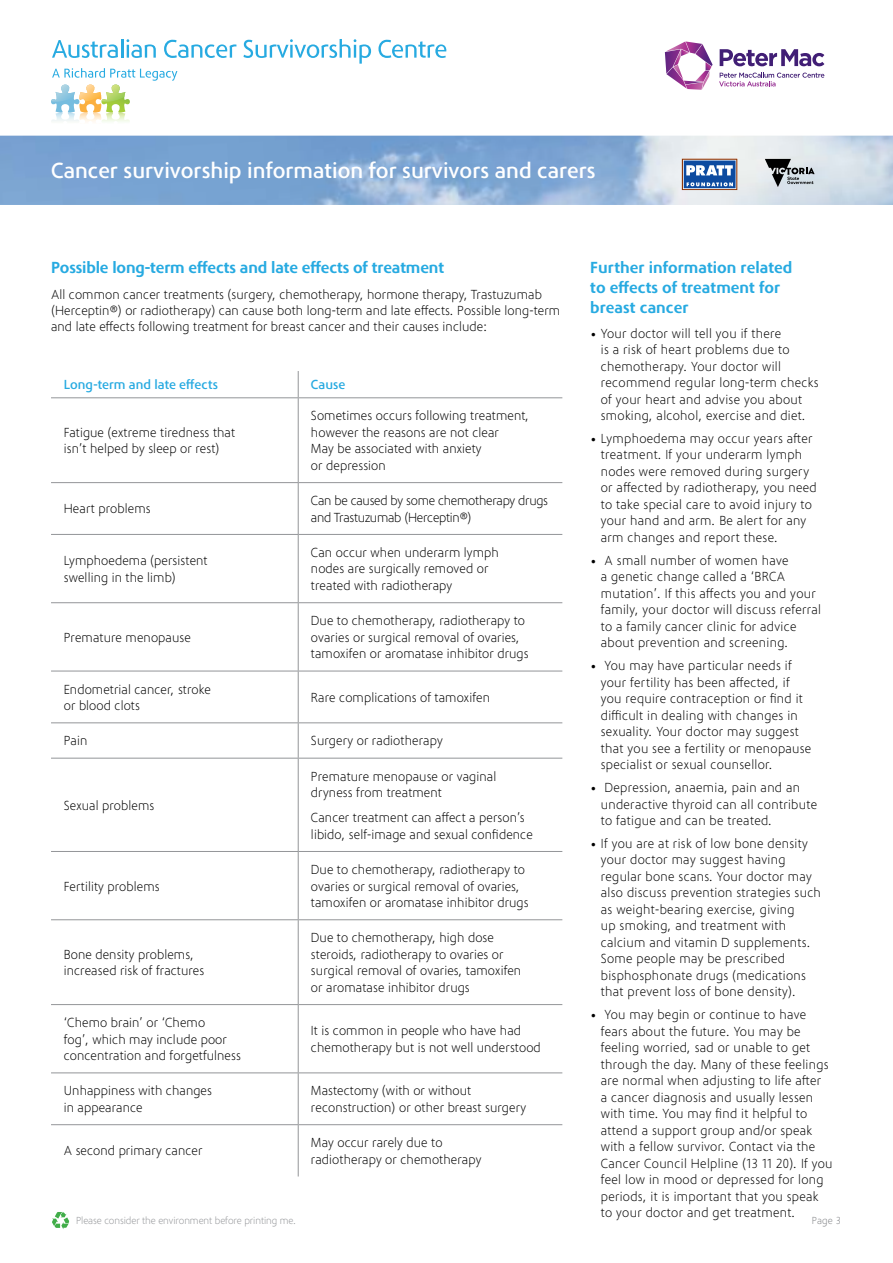
<style>
.page{position:relative;width:893px;height:1263px;background:#fff}
.page>*{position:absolute;margin:0;border:0;box-sizing:border-box;transform-origin:0 0}
.t1{font:500 22.5px "Phoenica";color:#fff}
.t2{font:700 16.5px/19.5px "Phoenica";color:#27aae1}
.t3{font:300 13.5px/16.5px "Phoenica";letter-spacing:-.005em;color:#000}
.t4{font:300 13.5px/16.5px "Phoenica";letter-spacing:-.03em;color:#000}
.t5{font:500 13.5px "Phoenica";letter-spacing:.005em;color:#27aae1}
.t6{font:300 10.5px "Phoenica";letter-spacing:-.02em;color:#939598}
.t7{font:300 10.5px "Phoenica";color:#808285}
</style>
<div class="page">
<img style="left:0;top:136px;width:893px;height:69px">
<svg style="left:720px;top:49px;width:104px;height:17px"></svg>
<svg style="left:719px;top:72px;width:105px;height:14px"></svg>
<svg style="left:665px;top:41px;width:48px;height:49px"></svg>
<svg style="left:765px;top:159px;width:50px;height:28px"></svg>
<svg style="left:52px;top:39px;width:104px;height:19px"></svg>
<svg style="left:164px;top:40px;width:72px;height:18px"></svg>
<svg style="left:243px;top:39px;width:128px;height:25px"></svg>
<svg style="left:378px;top:40px;width:68px;height:18px"></svg>
<svg style="left:51px;top:68px;width:126px;height:54px"></svg>
<svg style="left:52px;top:1212px;width:17px;height:17px"></svg>
<div style="left:682px;top:158px;width:55px;height:32px;background:#d7b9a9"></div>
<svg style="left:682px;top:159px;width:55px;height:31px;background:#6481b0"></svg>
<svg style="left:298px;top:371px;width:1px;height:26px"></svg>
<hr style="left:51px;top:397px;width:247px;height:1px;background:#939598">
<hr style="left:298px;top:397px;width:264px;height:1px;background:#939598">
<hr style="left:298px;top:398px;width:1px;height:84px;background:#939598">
<hr style="left:51px;top:482px;width:247px;height:1px;background:#939598">
<hr style="left:298px;top:482px;width:264px;height:1px;background:#939598">
<hr style="left:298px;top:483px;width:1px;height:51px;background:#939598">
<hr style="left:51px;top:534px;width:247px;height:1px;background:#939598">
<hr style="left:298px;top:534px;width:264px;height:1px;background:#939598">
<hr style="left:298px;top:535px;width:1px;height:67px;background:#939598">
<hr style="left:51px;top:602px;width:247px;height:1px;background:#939598">
<hr style="left:298px;top:602px;width:264px;height:1px;background:#939598">
<hr style="left:298px;top:603px;width:1px;height:68px;background:#939598">
<hr style="left:51px;top:671px;width:247px;height:1px;background:#939598">
<hr style="left:298px;top:671px;width:264px;height:1px;background:#939598">
<hr style="left:298px;top:671px;width:1px;height:51px;background:#939598">
<hr style="left:51px;top:722px;width:247px;height:1px;background:#939598">
<hr style="left:298px;top:722px;width:264px;height:1px;background:#939598">
<hr style="left:298px;top:723px;width:1px;height:35px;background:#939598">
<hr style="left:51px;top:758px;width:247px;height:1px;background:#939598">
<hr style="left:298px;top:758px;width:264px;height:1px;background:#939598">
<hr style="left:298px;top:758px;width:1px;height:93px;background:#939598">
<hr style="left:51px;top:851px;width:247px;height:1px;background:#939598">
<hr style="left:298px;top:851px;width:264px;height:1px;background:#939598">
<hr style="left:298px;top:852px;width:1px;height:67px;background:#939598">
<hr style="left:51px;top:919px;width:247px;height:1px;background:#939598">
<hr style="left:298px;top:919px;width:264px;height:1px;background:#939598">
<hr style="left:298px;top:920px;width:1px;height:84px;background:#939598">
<hr style="left:51px;top:1004px;width:247px;height:1px;background:#939598">
<hr style="left:298px;top:1004px;width:264px;height:1px;background:#939598">
<hr style="left:298px;top:1005px;width:1px;height:67px;background:#939598">
<hr style="left:51px;top:1072px;width:247px;height:1px;background:#939598">
<hr style="left:298px;top:1072px;width:264px;height:1px;background:#939598">
<hr style="left:298px;top:1073px;width:1px;height:51px;background:#939598">
<hr style="left:51px;top:1124px;width:247px;height:1px;background:#939598">
<hr style="left:298px;top:1124px;width:264px;height:1px;background:#939598">
<hr style="left:298px;top:1125px;width:1px;height:51px;background:#939598">
<h1 class="t1" style="left:51px;top:157px;width:546px">Cancer survivorship information for survivors and carers</h1>
<p class="t2" style="left:51px;top:258px;width:395px">Possible long-term effects and late effects of treatment</p>
<p class="t3" style="left:51px;top:286px;width:511px">All common cancer treatments (surgery, chemotherapy, hormone therapy, Trastuzumab (Herceptin®) or radiotherapy) can cause both long-term and late effects. Possible long-term and late effects following treatment for breast cancer and their causes include:</p>
<p class="t2" style="left:590px;top:258px;width:204px">Further information related to effects of treatment for breast cancer</p>
<p class="t3" style="left:601px;top:325px;width:219px;text-indent:-11px">• Your doctor will tell you if there<br>is a risk of heart problems due to chemotherapy. Your doctor will recommend regular long-term checks of your heart and advise you about smoking, alcohol, exercise and diet.</p>
<p class="t3" style="left:601px;top:430px;width:218px;text-indent:-11px">• Lymphoedema may occur years after treatment. If your underarm lymph nodes were removed during surgery or affected by radiotherapy, you need to take special care to avoid injury to your hand and arm. Be alert for any arm changes and report these.</p>
<p class="t3" style="left:601px;top:552px;width:222px;text-indent:-11px">• A small number of women have<br>a genetic change called a ‘BRCA mutation’. If this affects you and your family, your doctor will discuss referral to a family cancer clinic for advice about prevention and screening.</p>
<p class="t3" style="left:601px;top:658px;width:212px;text-indent:-11px">• You may have particular needs if your fertility has been affected, if you require contraception or find it difficult in dealing with changes in sexuality. Your doctor may suggest that you see a fertility or menopause specialist or sexual counsellor.</p>
<p class="t3" style="left:601px;top:779px;width:218px;text-indent:-11px">• Depression, anaemia, pain and an underactive thyroid can all contribute to fatigue and can be treated.</p>
<p class="t3" style="left:601px;top:835px;width:222px;text-indent:-11px">• If you are at risk of low bone density your doctor may suggest having regular bone scans. Your doctor may also discuss prevention strategies such as weight-bearing exercise, giving<br>up smoking, and treatment with calcium and vitamin D supplements.<br>Some people may be prescribed bisphosphonate drugs (medications that prevent loss of bone density).</p>
<p class="t3" style="left:601px;top:1007px;width:233px;text-indent:-11px">• You may begin or continue to have fears about the future. You may be feeling worried, sad or unable to get through the day. Many of these feelings are normal when adjusting to life after<br>a cancer diagnosis and usually lessen with time. You may find it helpful to attend a support group and/or speak with a fellow survivor. Contact via the Cancer Council Helpline (13 11 20). If you feel low in mood or depressed for long periods, it is important that you speak to your doctor and get treatment.</p>
<p class="t5" style="left:64px;top:377px;width:156px">Long-term and late effects</p>
<p class="t5" style="left:311px;top:377px;width:36px">Cause</p>
<p class="t3" style="left:64px;top:424px;width:173px">Fatigue (extreme tiredness that isn’t helped by sleep or rest)</p>
<p class="t3" style="left:311px;top:408px;width:220px">Sometimes occurs following treatment, however the reasons are not clear<br>May be associated with anxiety<br>or depression</p>
<p class="t3" style="left:64px;top:501px;width:89px">Heart problems</p>
<p class="t4" style="left:311px;top:493px;width:239px">Can be caused by some chemotherapy drugs and Trastuzumab (Herceptin®)</p>
<p class="t3" style="left:64px;top:553px;width:146px">Lymphoedema (persistent swelling in the limb)</p>
<p class="t3" style="left:311px;top:544px;width:190px">Can occur when underarm lymph nodes are surgically removed or treated with radiotherapy</p>
<p class="t3" style="left:64px;top:629px;width:129px">Premature menopause</p>
<p class="t3" style="left:311px;top:613px;width:219px">Due to chemotherapy, radiotherapy to ovaries or surgical removal of ovaries, tamoxifen or aromatase inhibitor drugs</p>
<p class="t3" style="left:64px;top:681px;width:149px">Endometrial cancer, stroke or blood clots</p>
<p class="t3" style="left:311px;top:689px;width:181px">Rare complications of tamoxifen</p>
<p class="t3" style="left:64px;top:733px;width:25px">Pain</p>
<p class="t3" style="left:311px;top:733px;width:133px">Surgery or radiotherapy</p>
<p class="t3" style="left:311px;top:768px;width:187px">Premature menopause or vaginal dryness from treatment</p>
<p class="t3" style="left:311px;top:810px;width:224px">Cancer treatment can affect a person’s libido, self-image and sexual confidence</p>
<p class="t3" style="left:64px;top:797px;width:92px">Sexual problems</p>
<p class="t3" style="left:311px;top:861px;width:219px">Due to chemotherapy, radiotherapy to ovaries or surgical removal of ovaries, tamoxifen or aromatase inhibitor drugs</p>
<p class="t3" style="left:64px;top:878px;width:98px">Fertility problems</p>
<p class="t3" style="left:311px;top:930px;width:212px">Due to chemotherapy, high dose steroids, radiotherapy to ovaries or surgical removal of ovaries, tamoxifen or aromatase inhibitor drugs</p>
<p class="t3" style="left:64px;top:946px;width:142px">Bone density problems, increased risk of fractures</p>
<p class="t3" style="left:64px;top:1014px;width:179px">‘Chemo brain’ or ‘Chemo<br>fog’, which may include poor concentration and forgetfulness</p>
<p class="t3" style="left:311px;top:1023px;width:231px">It is common in people who have had chemotherapy but is not well understood</p>
<p class="t3" style="left:64px;top:1083px;width:150px">Unhappiness with changes in appearance</p>
<p class="t3" style="left:311px;top:1083px;width:217px">Mastectomy (with or without reconstruction) or other breast surgery</p>
<p class="t3" style="left:64px;top:1143px;width:140px">A second primary cancer</p>
<p class="t3" style="left:311px;top:1135px;width:172px">May occur rarely due to radiotherapy or chemotherapy</p>
<p class="t6" style="left:76px;top:1215px;width:222px">Please consider the environment before printing me.</p>
<p class="t7" style="left:812px;top:1215px;width:31px">Page 3</p>
</div>
